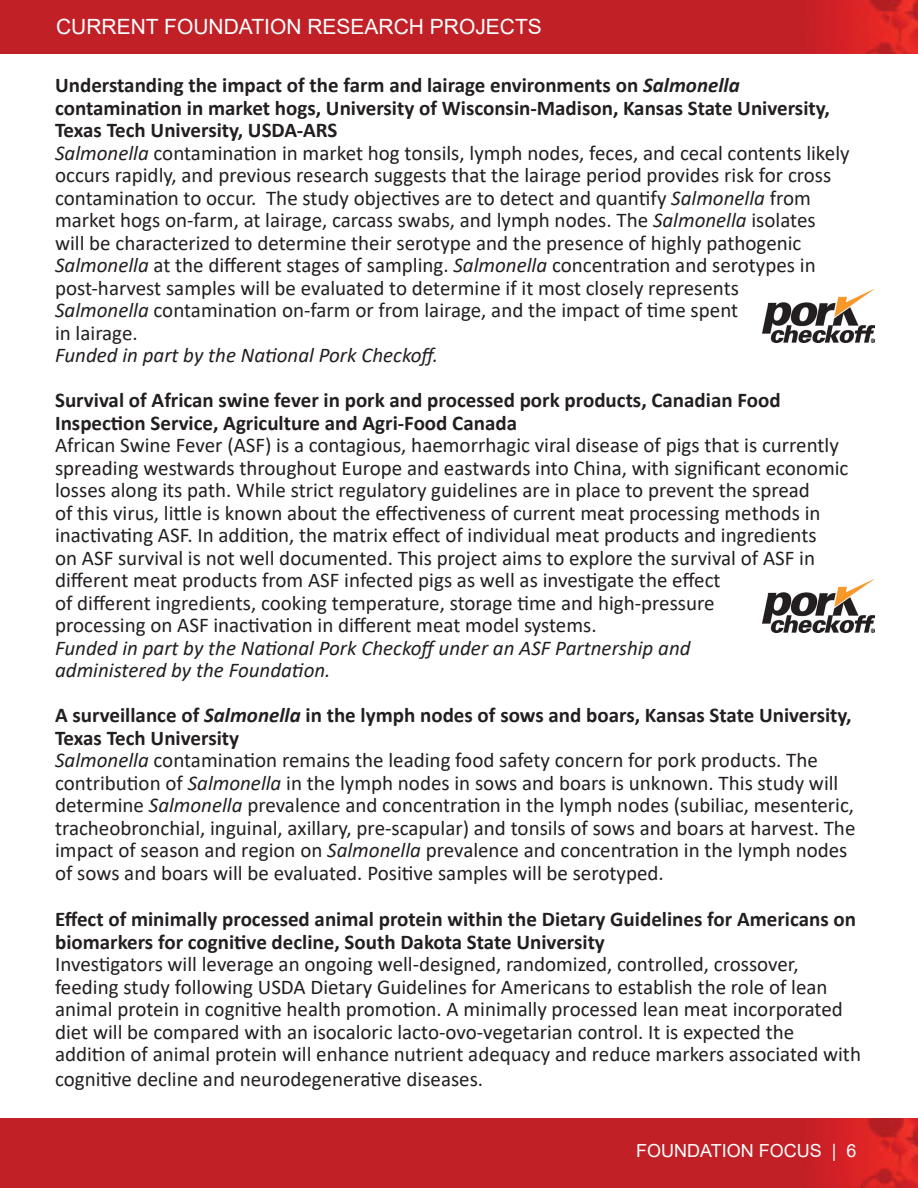
<style>
.page{position:relative;width:918px;height:1188px;background:#fff}
.page>*{position:absolute;margin:0;border:0;box-sizing:border-box;transform-origin:0 0}
.t1{font:21px/22.5px "Calibri";color:#231f20}
.t2{font:700 21px/22.5px "Calibri";color:#231f20}
.t3{font:italic 21px "Calibri";color:#231f20}
.t4{font:21px "Arial";color:#fff}
.t5{font:18px "Arial";color:#fff}
.s1{font-style:italic}
</style>
<div class="page">
<img style="left:0;top:0;width:918px;height:54px">
<img style="left:0;top:1119px;width:918px;height:69px">
<img style="left:762px;top:289px;width:113px;height:53px">
<img style="left:762px;top:579px;width:113px;height:53px">
<p class="t4" style="left:56px;top:12px;width:487px">CURRENT FOUNDATION RESEARCH PROJECTS</p>
<p class="t2" style="left:55px;top:74px;width:776px">Understanding the impact of the farm and lairage environments on <span class="s1">Salmonella </span>contamination in market hogs, University of Wisconsin-Madison, Kansas State University,<br>Texas Tech University, USDA-ARS</p>
<p class="t1" style="left:55px;top:141px;width:796px"><span class="s1">Salmonella</span> contamination in market hog tonsils, lymph nodes, feces, and cecal contents likely occurs rapidly, and previous research suggests that the lairage period provides risk for cross contamination to occur. The study objectives are to detect and quantify <span class="s1">Salmonella</span> from market hogs on-farm, at lairage, carcass swabs, and lymph nodes. The <span class="s1">Salmonella</span> isolates will be characterized to determine their serotype and the presence of highly pathogenic <span class="s1">Salmonella</span> at the different stages of sampling. <span class="s1">Salmonella</span> concentration and serotypes in post-harvest samples will be evaluated to determine if it most closely represents</p>
<p class="t1" style="left:55px;top:299px;width:685px"><span class="s1">Salmonella</span> contamination on-farm or from lairage, and the impact of time spent</p>
<p class="t1" style="left:55px;top:321px;width:84px">in lairage.</p>
<p class="t3" style="left:55px;top:341px;width:385px">Funded in part by the National Pork Checkoff.</p>
<p class="t2" style="left:55px;top:389px;width:727px">Survival of African swine fever in pork and processed pork products, Canadian Food<br>Inspection Service, Agriculture and Agri-Food Canada</p>
<p class="t1" style="left:55px;top:434px;width:795px">African Swine Fever (ASF) is a contagious, haemorrhagic viral disease of pigs that is currently spreading westwards throughout Europe and eastwards into China, with significant economic losses along its path. While strict regulatory guidelines are in place to prevent the spread<br>of this virus, little is known about the effectiveness of current meat processing methods in inactivating ASF. In addition, the matrix effect of individual meat products and ingredients<br>on ASF survival is not well documented. This project aims to explore the survival of ASF in different meat products from ASF infected pigs as well as investigate the effect</p>
<p class="t1" style="left:55px;top:591px;width:661px">of different ingredients, cooking temperature, storage time and high-pressure</p>
<p class="t1" style="left:55px;top:614px;width:543px">processing on ASF inactivation in different meat model systems.</p>
<p class="t3" style="left:55px;top:633px;width:637px">Funded in part by the National Pork Checkoff under an ASF Partnership and</p>
<p class="t3" style="left:55px;top:656px;width:277px">administered by the Foundation.</p>
<p class="t2" style="left:55px;top:704px;width:798px">A surveillance of <span class="s1">Salmonella</span> in the lymph nodes of sows and boars, Kansas State University,<br>Texas Tech University</p>
<p class="t1" style="left:55px;top:749px;width:802px"><span class="s1">Salmonella</span> contamination remains the leading food safety concern for pork products. The contribution of <span class="s1">Salmonella</span> in the lymph nodes in sows and boars is unknown. This study will determine <span class="s1">Salmonella</span> prevalence and concentration in the lymph nodes (subiliac, mesenteric, tracheobronchial, inguinal, axillary, pre-scapular) and tonsils of sows and boars at harvest. The impact of season and region on <span class="s1">Salmonella</span> prevalence and concentration in the lymph nodes of sows and boars will be evaluated. Positive samples will be serotyped.</p>
<p class="t2" style="left:55px;top:908px;width:802px">Effect of minimally processed animal protein within the Dietary Guidelines for Americans on biomarkers for cognitive decline, South Dakota State University</p>
<p class="t1" style="left:55px;top:953px;width:807px">Investigators will leverage an ongoing well-designed, randomized, controlled, crossover, feeding study following USDA Dietary Guidelines for Americans to establish the role of lean animal protein in cognitive health promotion. A minimally processed lean meat incorporated diet will be compared with an isocaloric lacto-ovo-vegetarian control. It is expected the addition of animal protein will enhance nutrient adequacy and reduce markers associated with</p>
<p class="t1" style="left:55px;top:1068px;width:430px">cognitive decline and neurodegenerative diseases.</p>
<p class="t5" style="left:636px;top:1139px;width:222px">FOUNDATION FOCUS | 6</p>
</div>
